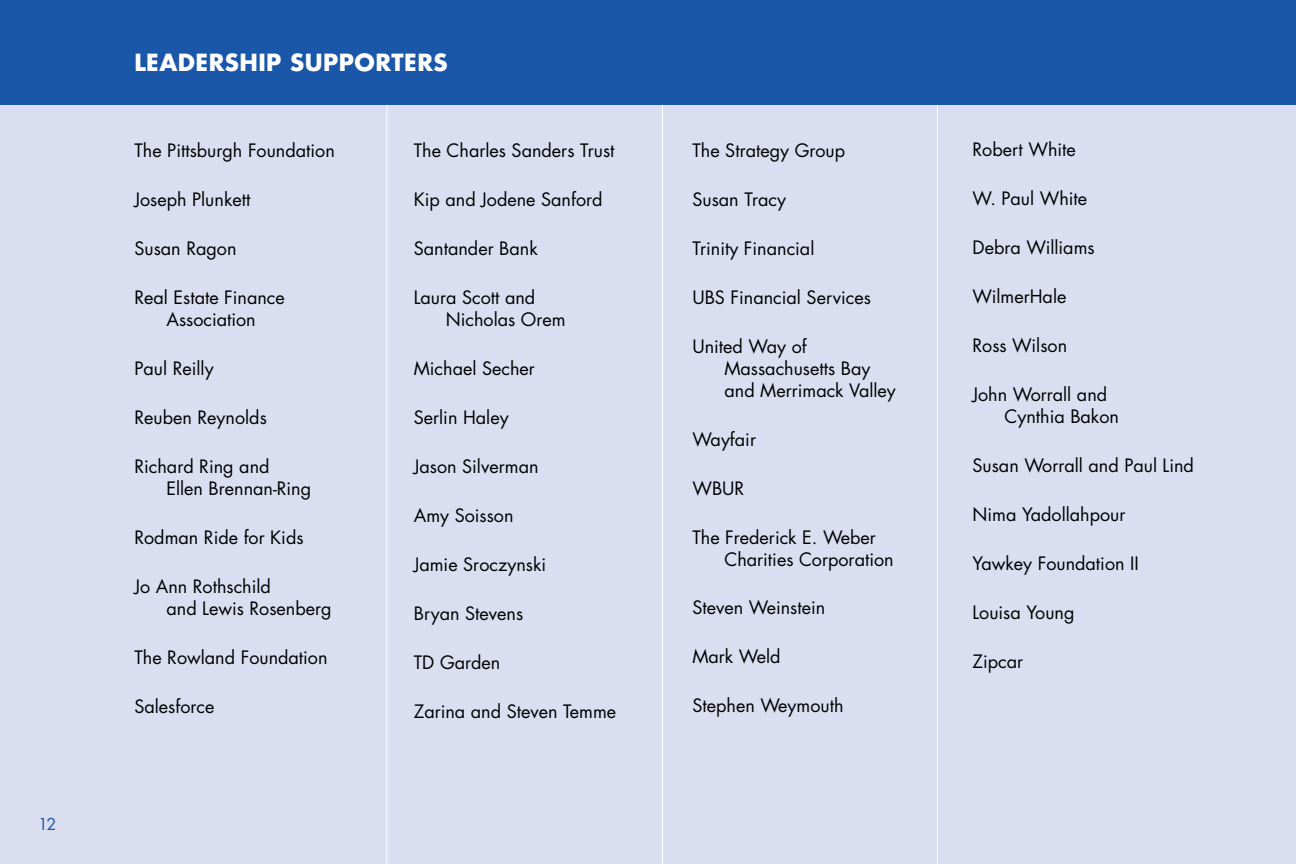
<style>
.page{position:relative;width:1296px;height:864px;background:#fff}
.page>*{position:absolute;margin:0;border:0;box-sizing:border-box;transform-origin:0 0}
.t1{font:700 23px "Futura";letter-spacing:.02em;color:#fff}
.t2{font:18px/22px "Futura";color:#000}
.t3{font:16px "Futura";color:#1b57a8}
</style>
<div class="page">
<div style="left:0;top:104px;width:1296px;height:760px;background:#dbdef0"></div>
<hr style="left:386px;top:104px;width:1px;height:760px;background:#fff">
<hr style="left:662px;top:104px;width:1px;height:760px;background:#fff">
<hr style="left:937px;top:104px;width:1px;height:760px;background:#fff">
<div style="left:0;top:0;width:1296px;height:104px;background:#1b57a8"></div>
<p class="t3" style="left:38px;top:813px;width:20px">12</p>
<p class="t1" style="left:134px;top:47px;width:315px">LEADERSHIP SUPPORTERS</p>
<p class="t2" style="left:134px;top:139px;width:202px">The Pittsburgh Foundation</p>
<p class="t2" style="left:134px;top:188px;width:118px">Joseph Plunkett</p>
<p class="t2" style="left:134px;top:237px;width:104px">Susan Ragon</p>
<p class="t2" style="left:134px;top:286px;width:152px;text-align:center">Real Estate Finance<br>Association</p>
<p class="t2" style="left:134px;top:357px;width:81px">Paul Reilly</p>
<p class="t2" style="left:134px;top:406px;width:134px">Reuben Reynolds</p>
<p class="t2" style="left:166px;top:455px;width:146px;text-indent:-32px">Richard Ring and<br>Ellen Brennan-Ring</p>
<p class="t2" style="left:134px;top:526px;width:171px">Rodman Ride for Kids</p>
<p class="t2" style="left:166px;top:575px;width:167px;text-indent:-32px">Jo Ann Rothschild<br>and Lewis Rosenberg</p>
<p class="t2" style="left:134px;top:646px;width:195px">The Rowland Foundation</p>
<p class="t2" style="left:134px;top:695px;width:82px">Salesforce</p>
<p class="t2" style="left:414px;top:139px;width:202px">The Charles Sanders Trust</p>
<p class="t2" style="left:414px;top:188px;width:190px">Kip and Jodene Sanford</p>
<p class="t2" style="left:414px;top:237px;width:126px">Santander Bank</p>
<p class="t2" style="left:446px;top:286px;width:121px;text-indent:-32px">Laura Scott and<br>Nicholas Orem</p>
<p class="t2" style="left:414px;top:357px;width:123px">Michael Secher</p>
<p class="t2" style="left:414px;top:406px;width:96px">Serlin Haley</p>
<p class="t2" style="left:414px;top:455px;width:126px">Jason Silverman</p>
<p class="t2" style="left:414px;top:504px;width:101px">Amy Soisson</p>
<p class="t2" style="left:414px;top:553px;width:134px">Jamie Sroczynski</p>
<p class="t2" style="left:414px;top:602px;width:111px">Bryan Stevens</p>
<p class="t2" style="left:414px;top:651px;width:88px">TD Garden</p>
<p class="t2" style="left:414px;top:700px;width:204px">Zarina and Steven Temme</p>
<p class="t2" style="left:692px;top:139px;width:154px">The Strategy Group</p>
<p class="t2" style="left:692px;top:188px;width:95px">Susan Tracy</p>
<p class="t2" style="left:692px;top:237px;width:124px">Trinity Financial</p>
<p class="t2" style="left:692px;top:286px;width:180px">UBS Financial Services</p>
<p class="t2" style="left:724px;top:335px;width:173px;text-indent:-32px">United Way of<br>Massachusetts Bay and Merrimack Valley</p>
<p class="t2" style="left:692px;top:428px;width:65px">Wayfair</p>
<p class="t2" style="left:692px;top:477px;width:53px">WBUR</p>
<p class="t2" style="left:724px;top:526px;width:171px;text-indent:-32px">The Frederick E. Weber<br>Charities Corporation</p>
<p class="t2" style="left:692px;top:597px;width:134px">Steven Weinstein</p>
<p class="t2" style="left:692px;top:646px;width:90px">Mark Weld</p>
<p class="t2" style="left:692px;top:695px;width:153px">Stephen Weymouth</p>
<p class="t2" style="left:973px;top:139px;width:105px">Robert White</p>
<p class="t2" style="left:973px;top:188px;width:116px">W. Paul White</p>
<p class="t2" style="left:973px;top:237px;width:124px">Debra Williams</p>
<p class="t2" style="left:973px;top:286px;width:95px">WilmerHale</p>
<p class="t2" style="left:973px;top:335px;width:96px">Ross Wilson</p>
<p class="t2" style="left:1005px;top:384px;width:116px;text-indent:-32px">John Worrall and<br>Cynthia Bakon</p>
<p class="t2" style="left:973px;top:455px;width:223px">Susan Worrall and Paul Lind</p>
<p class="t2" style="left:973px;top:504px;width:155px">Nima Yadollahpour</p>
<p class="t2" style="left:973px;top:553px;width:168px">Yawkey Foundation II</p>
<p class="t2" style="left:973px;top:602px;width:104px">Louisa Young</p>
<p class="t2" style="left:973px;top:651px;width:52px">Zipcar</p>
</div>
